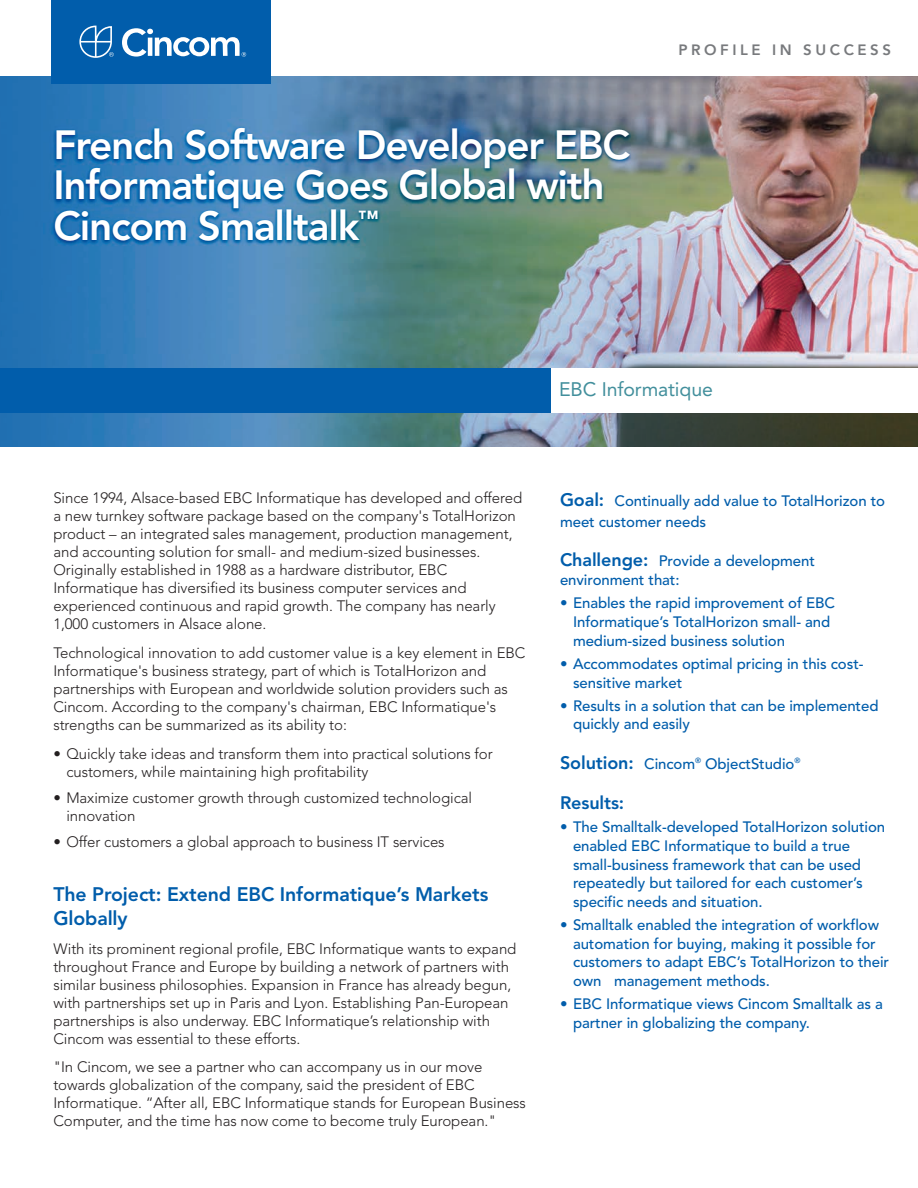
<style>
.page{position:relative;width:918px;height:1188px;background:#fff}
.page>*{position:absolute;margin:0;border:0;box-sizing:border-box;transform-origin:0 0}
.t1{font:800 40.5px/40.5px "Avenir LT";letter-spacing:-.03em;color:#fff}
.t2{font:800 19.5px/24px "Avenir LT";letter-spacing:-.005em;color:#015dab}
.t3{font:19.5px "Avenir LT";letter-spacing:-.005em;color:#428f9c}
.t4{font:800 18px "Avenir LT";letter-spacing:-.005em;color:#015dab}
.t5{font:300 15px/18px "Avenir LT";letter-spacing:-.005em;color:#231f20}
.t6{font:500 15px/18.8px "Avenir LT";letter-spacing:-.005em;color:#015dab}
.t7{font:800 15px "Avenir";letter-spacing:.235em;color:#787a7d}
.s1{font-weight:800;font-size:18px}
</style>
<div class="page">
<img style="left:0;top:77px;width:918px;height:369px">
<div style="left:0;top:369px;width:551px;height:44px;background:#015dab"></div>
<div style="left:551px;top:369px;width:367px;height:44px;background:#fff"></div>
<div style="left:52px;top:0;width:219px;height:84px;background:#015dab"></div>
<svg style="left:122px;top:28px;width:124px;height:29px"></svg>
<svg style="left:79px;top:25px;width:35px;height:33px"></svg>
<img style="left:44px;top:120px;width:687px;height:234px">
<h1 class="t1" style="left:53px;top:128px;width:578px">French Software Developer EBC<br>Informatique Goes Global with<br>Cincom Smalltalk<sup>™</sup></h1>
<p class="t7" style="left:678px;top:40px;width:214px">PROFILE IN SUCCESS</p>
<h2 class="t3" style="left:559px;top:377px;width:155px">EBC Informatique</h2>
<p class="t5" style="left:53px;top:490px;width:470px">Since 1994, Alsace-based EBC Informatique has developed and offered a new turnkey software package based on the company's TotalHorizon product – an integrated sales management, production management, and accounting solution for small- and medium-sized businesses.<br>Originally established in 1988 as a hardware distributor, EBC Informatique has diversified its business computer services and experienced continuous and rapid growth. The company has nearly 1,000 customers in Alsace alone.</p>
<p class="t5" style="left:53px;top:645px;width:474px">Technological innovation to add customer value is a key element in EBC Informatique's business strategy, part of which is TotalHorizon and partnerships with European and worldwide solution providers such as Cincom. According to the company's chairman, EBC Informatique's strengths can be summarized as its ability to:</p>
<p class="t5" style="left:66px;top:746px;width:428px;text-indent:-13px">• Quickly take ideas and transform them into practical solutions for customers, while maintaining high profitability</p>
<p class="t5" style="left:66px;top:790px;width:407px;text-indent:-13px">• Maximize customer growth through customized technological innovation</p>
<p class="t5" style="left:53px;top:834px;width:393px">• Offer customers a global approach to business IT services</p>
<h2 class="t2" style="left:53px;top:884px;width:436px">The Project: Extend EBC Informatique’s Markets<br>Globally</h2>
<p class="t5" style="left:53px;top:941px;width:465px">With its prominent regional profile, EBC Informatique wants to expand throughout France and Europe by building a network of partners with similar business philosophies. Expansion in France has already begun, with partnerships set up in Paris and Lyon. Establishing Pan-European partnerships is also underway. EBC Informatique’s relationship with Cincom was essential to these efforts.</p>
<p class="t5" style="left:53px;top:1060px;width:474px">"In Cincom, we see a partner who can accompany us in our move towards globalization of the company, said the president of EBC Informatique. “After all, EBC Informatique stands for European Business Computer, and the time has now come to become truly European."</p>
<p class="t6" style="left:560px;top:491px;width:327px;line-height:21px"><span class="s1">Goal:</span> Continually add value to TotalHorizon to meet customer needs</p>
<p class="t6" style="left:560px;top:552px;width:256px;line-height:19.5px"><span class="s1">Challenge:</span> Provide a development environment that:</p>
<p class="t6" style="left:573px;top:595px;width:264px;text-indent:-13px">• Enables the rapid improvement of EBC<br>Informatique’s TotalHorizon small- and medium-sized business solution</p>
<p class="t6" style="left:573px;top:656px;width:292px;text-indent:-13px">• Accommodates optimal pricing in this cost&shy;sensitive market</p>
<p class="t6" style="left:573px;top:697px;width:307px;text-indent:-13px">• Results in a solution that can be implemented quickly and easily</p>
<p class="t6" style="left:560px;top:756px;width:242px"><span class="s1">Solution:</span> Cincom<sup>®</sup> ObjectStudio<sup>®</sup></p>
<p class="t4" style="left:560px;top:795px;width:66px">Results:</p>
<p class="t6" style="left:573px;top:819px;width:314px;text-indent:-13px">• The Smalltalk-developed TotalHorizon solution enabled EBC Informatique to build a true small-business framework that can be used repeatedly but tailored for each customer’s specific needs and situation.</p>
<p class="t6" style="left:573px;top:917px;width:318px;text-indent:-13px">• Smalltalk enabled the integration of workflow automation for buying, making it possible for customers to adapt EBC’s TotalHorizon to their own management methods.</p>
<p class="t6" style="left:573px;top:996px;width:312px;text-indent:-13px">• EBC Informatique views Cincom Smalltalk as a partner in globalizing the company.</p>
</div>
